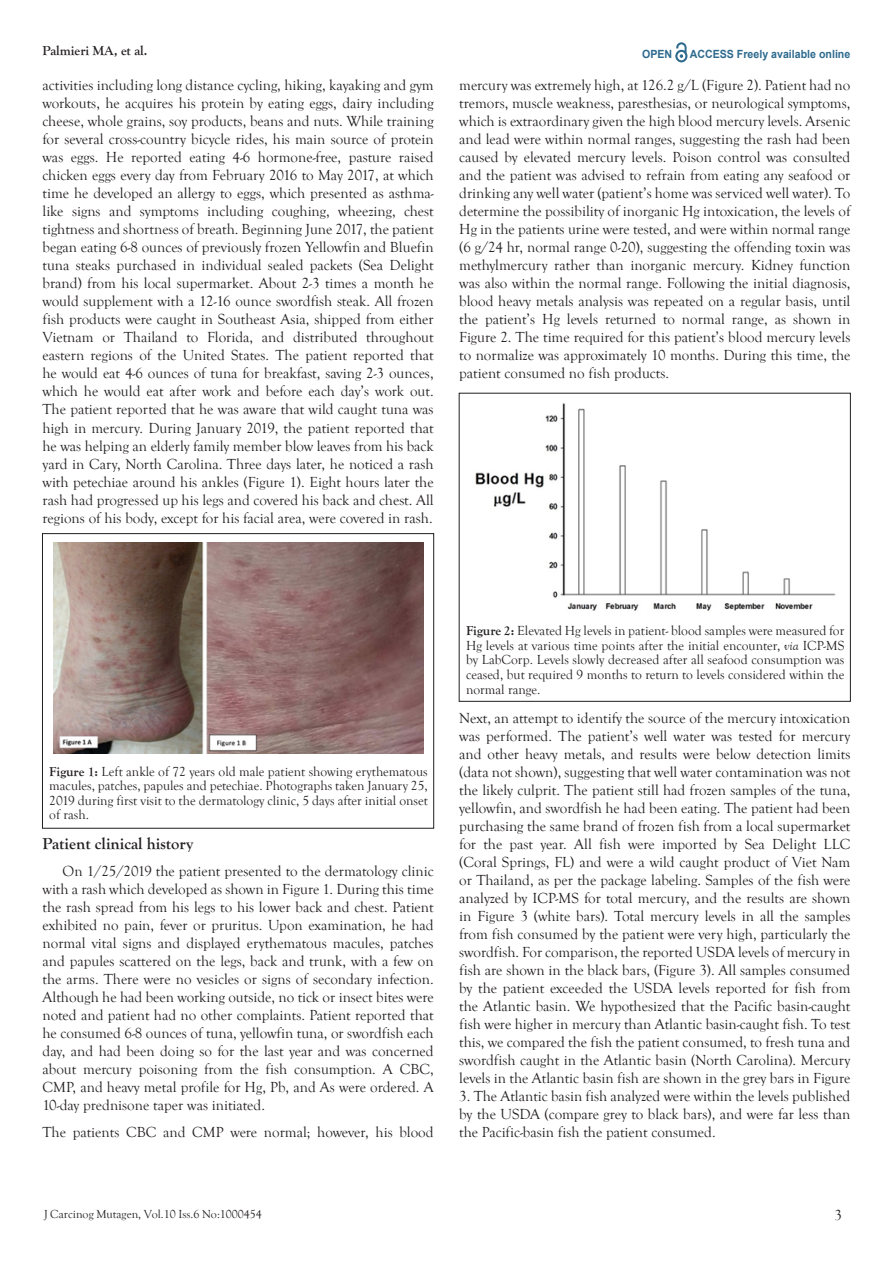
<style>
.page{position:relative;width:893px;height:1263px;background:#fff}
.page>*{position:absolute;margin:0;border:0;box-sizing:border-box;transform-origin:0 0}
.t1{font:700 16.5px "Goudy Old Style T";color:#231f20}
.t2{font:15px/18px "Goudy Old Style T";color:#231f20;text-align:justify}
.t3{font:13.5px/14.5px "Goudy Old Style T";color:#231f20;text-align:justify}
.t4{font:700 13.5px "Goudy Old Style T";color:#231f20}
.t5{font:12px "Goudy Old Style T";color:#231f20}
.t6{font:700 11.25px "Arial";color:#2d6a8e;scale:.94 1}
.s1{font-weight:700}
.s2{font-style:italic}
</style>
<div class="page">
<svg style="left:675px;top:43px;width:12px;height:19px"></svg>
<img style="left:53px;top:543px;width:370px;height:211px">
<div style="left:42px;top:534px;width:392px;height:294px;border:1px solid #231f20"></div>
<img style="left:475px;top:403px;width:361px;height:208px">
<p class="t4" style="left:43px;top:43px;width:106px">Palmieri MA, et al.</p>
<p class="t6" style="left:642px;top:47px;width:34px">OPEN</p>
<p class="t6" style="left:690px;top:46px;width:172px">ACCESS Freely available online</p>
<p class="t2" style="left:43px;top:77px;width:393px">activities including long distance cycling, hiking, kayaking and gym workouts, he acquires his protein by eating eggs, dairy including cheese, whole grains, soy products, beans and nuts. While training for several cross-country bicycle rides, his main source of protein was eggs. He reported eating 4-6 hormone-free, pasture raised chicken eggs every day from February 2016 to May 2017, at which time he developed an allergy to eggs, which presented as asthma&shy;like signs and symptoms including coughing, wheezing, chest tightness and shortness of breath. Beginning June 2017, the patient began eating 6-8 ounces of previously frozen Yellowfin and Bluefin tuna steaks purchased in individual sealed packets (Sea Delight brand) from his local supermarket. About 2-3 times a month he would supplement with a 12-16 ounce swordfish steak. All frozen fish products were caught in Southeast Asia, shipped from either Vietnam or Thailand to Florida, and distributed throughout eastern regions of the United States. The patient reported that he would eat 4-6 ounces of tuna for breakfast, saving 2-3 ounces, which he would eat after work and before each day’s work out.<br>The patient reported that he was aware that wild caught tuna was high in mercury. During January 2019, the patient reported that he was helping an elderly family member blow leaves from his back yard in Cary, North Carolina. Three days later, he noticed a rash with petechiae around his ankles (Figure 1). Eight hours later the rash had progressed up his legs and covered his back and chest. All regions of his body, except for his facial area, were covered in rash.</p>
<p class="t2" style="left:459px;top:77px;width:393px">mercury was extremely high, at 126.2 g/L (Figure 2). Patient had no tremors, muscle weakness, paresthesias, or neurological symptoms, which is extraordinary given the high blood mercury levels. Arsenic and lead were within normal ranges, suggesting the rash had been caused by elevated mercury levels. Poison control was consulted and the patient was advised to refrain from eating any seafood or drinking any well water (patient’s home was serviced well water). To determine the possibility of inorganic Hg intoxication, the levels of Hg in the patients urine were tested, and were within normal range (6 g/24 hr, normal range 0-20), suggesting the offending toxin was methylmercury rather than inorganic mercury. Kidney function was also within the normal range. Following the initial diagnosis, blood heavy metals analysis was repeated on a regular basis, until the patient’s Hg levels returned to normal range, as shown in Figure 2. The time required for this patient’s blood mercury levels to normalize was approximately 10 months. During this time, the patient consumed no fish products.</p>
<p class="t3" style="left:49px;top:764px;width:380px"><span class="s1">Figure 1:</span> Left ankle of 72 years old male patient showing erythematous macules, patches, papules and petechiae. Photographs taken January 25, 2019 during first visit to the dermatology clinic, 5 days after initial onset of rash.</p>
<p class="t1" style="left:43px;top:835px;width:152px">Patient clinical history</p>
<p class="t2" style="left:43px;top:862px;width:393px;text-indent:20px">On 1/25/2019 the patient presented to the dermatology clinic with a rash which developed as shown in Figure 1. During this time the rash spread from his legs to his lower back and chest. Patient exhibited no pain, fever or pruritus. Upon examination, he had normal vital signs and displayed erythematous macules, patches and papules scattered on the legs, back and trunk, with a few on the arms. There were no vesicles or signs of secondary infection.<br>Although he had been working outside, no tick or insect bites were noted and patient had no other complaints. Patient reported that he consumed 6-8 ounces of tuna, yellowfin tuna, or swordfish each day, and had been doing so for the last year and was concerned about mercury poisoning from the fish consumption. A CBC, CMP, and heavy metal profile for Hg, Pb, and As were ordered. A 10-day prednisone taper was initiated.</p>
<p class="t2" style="left:43px;top:1123px;width:393px">The patients CBC and CMP were normal; however, his blood</p>
<p class="t3" style="left:466px;top:624px;width:380px"><span class="s1">Figure 2:</span> Elevated Hg levels in patient- blood samples were measured for Hg levels at various time points after the initial encounter, <span class="s2">via</span> ICP-MS by LabCorp. Levels slowly decreased after all seafood consumption was ceased, but required 9 months to return to levels considered within the normal range.</p>
<p class="t2" style="left:459px;top:709px;width:393px">Next, an attempt to identify the source of the mercury intoxication was performed. The patient’s well water was tested for mercury and other heavy metals, and results were below detection limits (data not shown), suggesting that well water contamination was not the likely culprit. The patient still had frozen samples of the tuna, yellowfin, and swordfish he had been eating. The patient had been purchasing the same brand of frozen fish from a local supermarket for the past year. All fish were imported by Sea Delight LLC (Coral Springs, FL) and were a wild caught product of Viet Nam or Thailand, as per the package labeling. Samples of the fish were analyzed by ICP-MS for total mercury, and the results are shown in Figure 3 (white bars). Total mercury levels in all the samples from fish consumed by the patient were very high, particularly the swordfish. For comparison, the reported USDA levels of mercury in fish are shown in the black bars, (Figure 3). All samples consumed by the patient exceeded the USDA levels reported for fish from the Atlantic basin. We hypothesized that the Pacific basin-caught fish were higher in mercury than Atlantic basin-caught fish. To test this, we compared the fish the patient consumed, to fresh tuna and swordfish caught in the Atlantic basin (North Carolina). Mercury levels in the Atlantic basin fish are shown in the grey bars in Figure</p>
<p class="t2" style="left:459px;top:1087px;width:393px">3. The Atlantic basin fish analyzed were within the levels published by the USDA (compare grey to black bars), and were far less than the Pacific-basin fish the patient consumed.</p>
<p class="t5" style="left:44px;top:1207px;width:219px">J Carcinog Mutagen, Vol.10 Iss.6 No:1000454</p>
<p class="t2" style="left:834px;top:1207px;width:9px">3</p>
</div>
